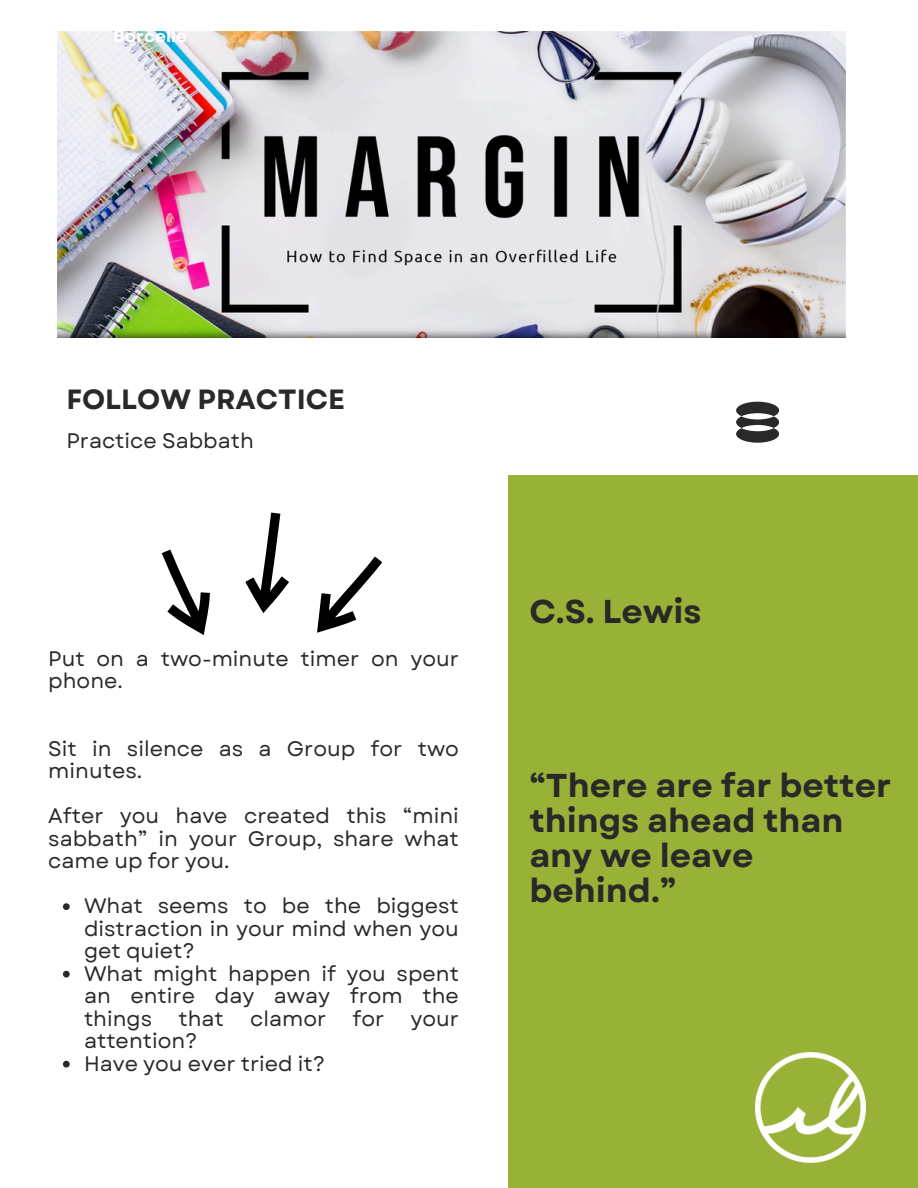
<style>
.page{position:relative;width:918px;height:1188px;background:#fff}
.page>*{position:absolute;margin:0;border:0;box-sizing:border-box;transform-origin:0 0}
.t1{font:700 33px/34.8px "Garet";color:#292929}
.t2{font:700 27.75px "Garet";color:#292929}
.t3{font:21px/22.5px "Garet";color:#292929;text-align:justify}
.t4{font:700 16.95px "Garet";color:#fff}
</style>
<div class="page">
<svg style="left:736px;top:402px;width:43px;height:41px"></svg>
<svg style="left:741px;top:413px;width:33px;height:6px"></svg>
<svg style="left:741px;top:425px;width:33px;height:6px"></svg>
<img style="left:58px;top:31px;width:787px;height:306px">
<svg style="left:162px;top:550px;width:48px;height:85px"></svg>
<svg style="left:245px;top:513px;width:44px;height:100px"></svg>
<svg style="left:317px;top:557px;width:65px;height:76px"></svg>
<div style="left:509px;top:475px;width:409px;height:713px;background:#97b236"></div>
<img style="left:756px;top:1052px;width:110px;height:111px">
<svg style="left:63px;top:903px;width:7px;height:7px"></svg>
<svg style="left:63px;top:971px;width:7px;height:7px"></svg>
<svg style="left:63px;top:1061px;width:7px;height:7px"></svg>
<h2 class="t4" style="left:113px;top:24px;width:76px">Borcelle</h2>
<h3 class="t2" style="left:66px;top:379px;width:280px">FOLLOW PRACTICE</h3>
<p class="t3" style="left:66px;top:430px;width:189px">Practice Sabbath</p>
<h1 class="t3" style="left:48px;top:647px;width:412px">Put on a two-minute timer on your phone.</h1>
<h1 class="t3" style="left:48px;top:737px;width:412px">Sit in silence as a Group for two minutes.</h1>
<p class="t3" style="left:48px;top:805px;width:412px">After you have created this “mini sabbath” in your Group, share what came up for you.</p>
<p class="t3" style="left:84px;top:895px;width:376px">What seems to be the biggest distraction in your mind when you get quiet?</p>
<h3 class="t3" style="left:84px;top:962px;width:376px">What might happen if you spent an entire day away from the things</h3>
<h3 class="t3" style="left:178px;top:1007px;width:47px">that</h3>
<h3 class="t3" style="left:250px;top:1007px;width:78px">clamor</h3>
<h3 class="t3" style="left:352px;top:1007px;width:33px">for</h3>
<h3 class="t3" style="left:411px;top:1007px;width:50px">your</h3>
<h3 class="t3" style="left:84px;top:1030px;width:115px">attention?</h3>
<h3 class="t3" style="left:84px;top:1052px;width:243px">Have you ever tried it?</h3>
<p class="t1" style="left:529px;top:594px;width:174px">C.S. Lewis</p>
<p class="t1" style="left:529px;top:768px;width:363px">“There are far better things ahead than any we leave behind.”</p>
</div>
